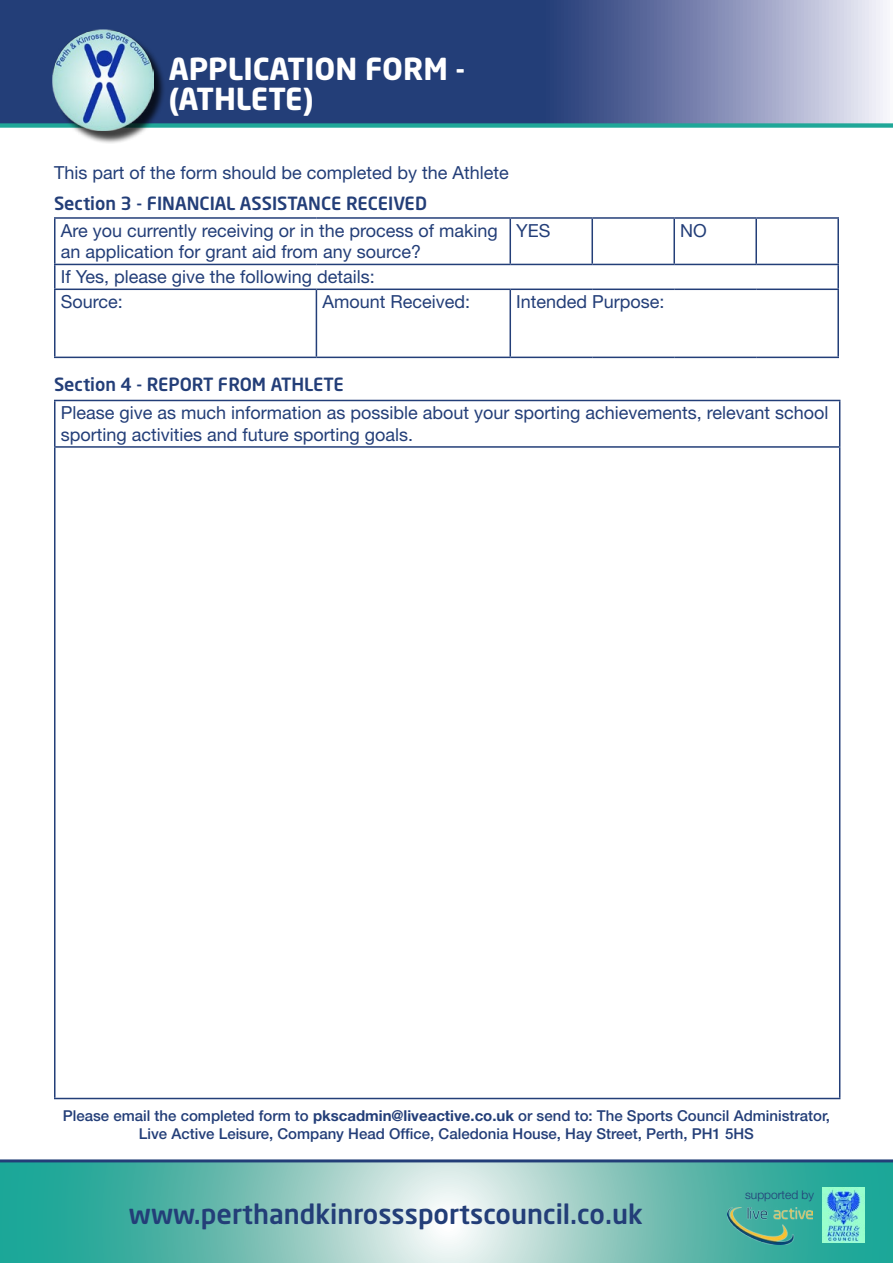
<style>
.page{position:relative;width:893px;height:1263px;background:#fff}
.page>*{position:absolute;margin:0;border:0;box-sizing:border-box;transform-origin:0 0}
.t1{font:700 30px/30px "Neo Sans Std";color:#fff}
.t2{font:500 27px "Neo Sans Std";color:#233e78}
.t3{font:18px/21.6px "Helvetica Neue LT Pro";color:#233e78}
.t4{font:500 18px "Neo Sans Std";color:#233e78}
.t5{font:500 15px/18px "Helvetica Neue LT Pro";color:#233e78;text-align:center}
.t6{font:300 12px "Helvetica Neue LT Pro";color:#233e78}
.s1{font-weight:700}
</style>
<div class="page">
<svg style="left:0;top:0;width:893px;height:128px;background:#4d6493"></svg>
<div style="left:54px;top:32px;width:112px;height:112px;background:#000;opacity:.75"></div>
<img style="left:52px;top:30px;width:101px;height:101px">
<hr style="left:54px;top:217px;width:262px;height:2px;background:#233e78">
<hr style="left:54px;top:219px;width:2px;height:45px;background:#233e78">
<hr style="left:316px;top:217px;width:194px;height:2px;background:#233e78">
<hr style="left:510px;top:217px;width:82px;height:2px;background:#233e78">
<hr style="left:509px;top:219px;width:2px;height:45px;background:#233e78">
<hr style="left:592px;top:217px;width:82px;height:2px;background:#233e78">
<hr style="left:591px;top:219px;width:2px;height:45px;background:#233e78">
<hr style="left:674px;top:217px;width:82px;height:2px;background:#233e78">
<hr style="left:673px;top:219px;width:2px;height:45px;background:#233e78">
<hr style="left:756px;top:217px;width:83px;height:2px;background:#233e78">
<hr style="left:755px;top:219px;width:2px;height:45px;background:#233e78">
<hr style="left:837px;top:219px;width:2px;height:45px;background:#233e78">
<hr style="left:54px;top:264px;width:262px;height:1px;background:#233e78">
<hr style="left:54px;top:265px;width:2px;height:24px;background:#233e78">
<hr style="left:316px;top:264px;width:194px;height:1px;background:#233e78">
<hr style="left:510px;top:264px;width:82px;height:1px;background:#233e78">
<hr style="left:592px;top:264px;width:82px;height:1px;background:#233e78">
<hr style="left:674px;top:264px;width:82px;height:1px;background:#233e78">
<hr style="left:756px;top:264px;width:83px;height:1px;background:#233e78">
<hr style="left:837px;top:265px;width:2px;height:24px;background:#233e78">
<hr style="left:54px;top:289px;width:262px;height:1px;background:#233e78">
<hr style="left:54px;top:290px;width:2px;height:67px;background:#233e78">
<hr style="left:316px;top:289px;width:194px;height:1px;background:#233e78">
<hr style="left:316px;top:290px;width:1px;height:67px;background:#233e78">
<hr style="left:510px;top:289px;width:82px;height:1px;background:#233e78">
<hr style="left:509px;top:290px;width:2px;height:67px;background:#233e78">
<hr style="left:592px;top:289px;width:82px;height:1px;background:#233e78">
<hr style="left:674px;top:289px;width:82px;height:1px;background:#233e78">
<hr style="left:756px;top:289px;width:83px;height:1px;background:#233e78">
<hr style="left:837px;top:290px;width:2px;height:67px;background:#233e78">
<hr style="left:54px;top:357px;width:262px;height:1px;background:#233e78">
<hr style="left:316px;top:357px;width:194px;height:1px;background:#233e78">
<hr style="left:510px;top:357px;width:82px;height:1px;background:#233e78">
<hr style="left:592px;top:357px;width:82px;height:1px;background:#233e78">
<hr style="left:674px;top:357px;width:82px;height:1px;background:#233e78">
<hr style="left:756px;top:357px;width:83px;height:1px;background:#233e78">
<hr style="left:54px;top:400px;width:786px;height:1px;background:#233e78">
<hr style="left:54px;top:401px;width:2px;height:45px;background:#233e78">
<hr style="left:839px;top:401px;width:1px;height:45px;background:#233e78">
<hr style="left:54px;top:446px;width:786px;height:2px;background:#233e78">
<hr style="left:54px;top:448px;width:2px;height:650px;background:#233e78">
<hr style="left:839px;top:448px;width:1px;height:650px;background:#233e78">
<hr style="left:54px;top:1098px;width:786px;height:1px;background:#233e78">
<svg style="left:0;top:1159px;width:893px;height:104px;background:#76bfb7"></svg>
<img style="left:822px;top:1187px;width:42px;height:56px">
<img style="left:727px;top:1208px;width:86px;height:37px">
<h1 class="t1" style="left:169px;top:53px;width:298px">APPLICATION FORM - (ATHLETE)</h1>
<p class="t3" style="left:54px;top:161px;width:456px">This part of the form should be completed by the Athlete</p>
<p class="t4" style="left:54px;top:192px;width:374px">Section 3 - FINANCIAL ASSISTANCE RECEIVED</p>
<p class="t3" style="left:61px;top:219px;width:439px">Are you currently receiving or in the process of making an application for grant aid from any source?</p>
<p class="t3" style="left:516px;top:219px;width:36px">YES</p>
<p class="t3" style="left:680px;top:219px;width:28px">NO</p>
<p class="t3" style="left:61px;top:264px;width:315px;line-height:24.9px">If Yes, please give the following details:<br>Source:</p>
<p class="t3" style="left:322px;top:290px;width:149px">Amount Received:</p>
<p class="t3" style="left:516px;top:290px;width:150px">Intended Purpose:</p>
<p class="t4" style="left:54px;top:373px;width:291px">Section 4 - REPORT FROM ATHLETE</p>
<p class="t3" style="left:61px;top:402px;width:769px">Please give as much information as possible about your sporting achievements, relevant school sporting activities and future sporting goals.</p>
<p class="t5" style="left:63px;top:1107px;width:769px">Please email the completed form to <span class="s1">pkscadmin@liveactive.co.uk</span> or send to: The Sports Council Administrator,<br>Live Active Leisure, Company Head Office, Caledonia House, Hay Street, Perth, PH1 5HS</p>
<h2 class="t2" style="left:129px;top:1197px;width:515px">www.perthandkinrosssportscouncil.co.uk</h2>
<p class="t6" style="left:745px;top:1187px;width:70px">supported by</p>
</div>
